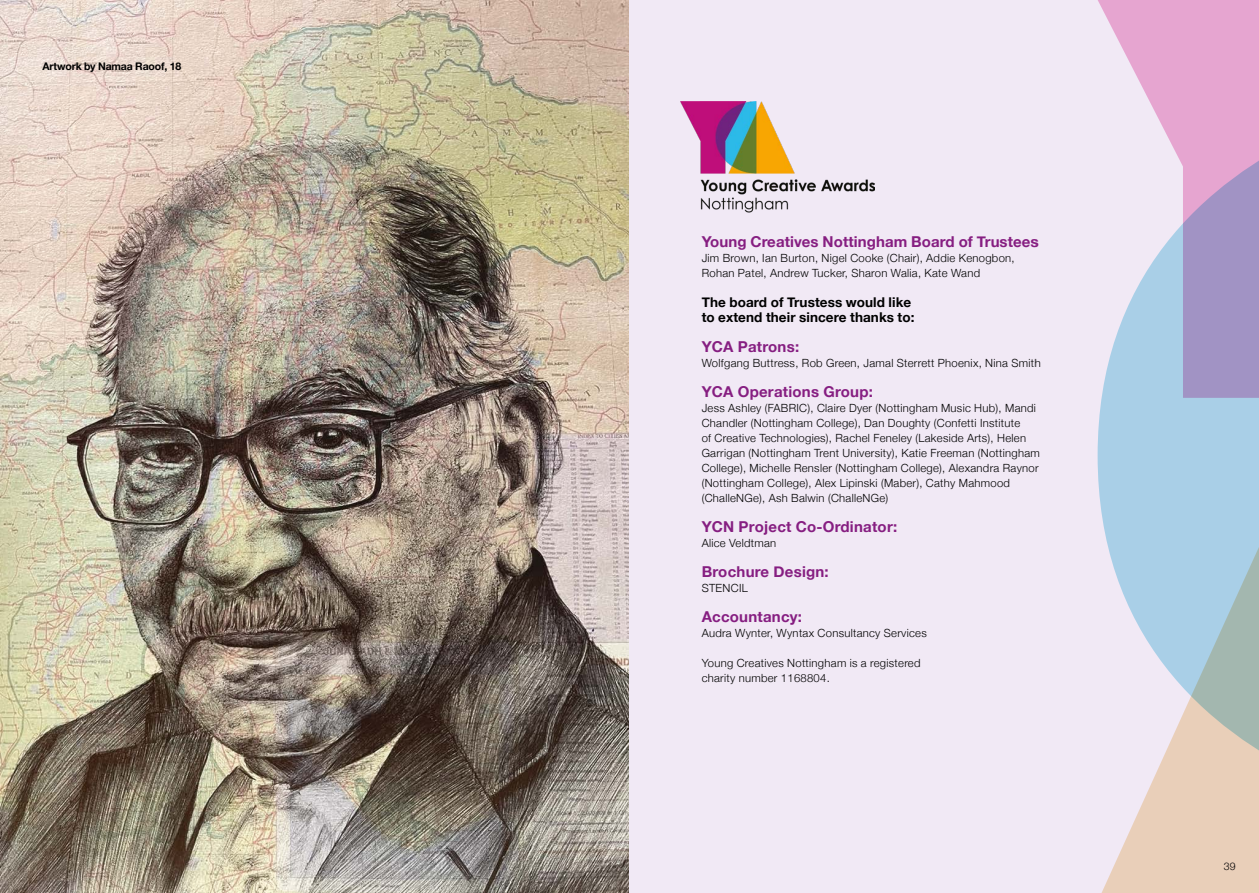
<style>
.page{position:relative;width:1259px;height:893px;background:#fff}
.page>*{position:absolute;margin:0;border:0;box-sizing:border-box;transform-origin:0 0}
.t1{font:700 15px "Helvetica Neue";letter-spacing:.015em;color:#861e81}
.t2{font:700 13.5px/15px "Helvetica Neue";letter-spacing:.005em;color:#000}
.t3{font:300 11.25px/15px "Helvetica Neue";letter-spacing:.025em;color:#000}
.t4{font:700 10.5px "Helvetica Neue";letter-spacing:-.015em;color:#000}
.t5{font:300 10.5px "Helvetica Neue";color:#000}
</style>
<div class="page">
<img style="left:0;top:0;width:629px;height:893px">
<div style="left:629px;top:0;width:630px;height:893px;background:#f1e9f5"></div>
<img style="left:680px;top:101px;width:194px;height:112px">
<svg style="left:1098px;top:0;width:161px;height:76px;fill:#e6a5d0"></svg>
<svg style="left:1097px;top:76px;width:162px;height:471px"></svg>
<svg style="left:1101px;top:547px;width:158px;height:346px"></svg>
<p class="t4" style="left:43px;top:58px;width:140px">Artwork by Namaa Raoof, 18</p>
<h1 class="t1" style="left:701px;top:230px;width:338px">Young Creatives Nottingham Board of Trustees</h1>
<p class="t3" style="left:701px;top:250px;width:314px">Jim Brown, Ian Burton, Nigel Cooke (Chair), Addie Kenogbon,<br>Rohan Patel, Andrew Tucker, Sharon Walia, Kate Wand</p>
<p class="t2" style="left:701px;top:295px;width:214px">The board of Trustess would like to extend their sincere thanks to:</p>
<h1 class="t1" style="left:701px;top:335px;width:99px">YCA Patrons:</h1>
<p class="t3" style="left:701px;top:355px;width:340px">Wolfgang Buttress, Rob Green, Jamal Sterrett Phoenix, Nina Smith</p>
<h1 class="t1" style="left:701px;top:380px;width:173px">YCA Operations Group:</h1>
<p class="t3" style="left:701px;top:400px;width:340px">Jess Ashley (FABRIC), Claire Dyer (Nottingham Music Hub), Mandi Chandler (Nottingham College), Dan Doughty (Confetti Institute<br>of Creative Technologies), Rachel Feneley (Lakeside Arts), Helen Garrigan (Nottingham Trent University), Katie Freeman (Nottingham College), Michelle Rensler (Nottingham College), Alexandra Raynor (Nottingham College), Alex Lipinski (Maber), Cathy Mahmood (ChalleNGe), Ash Balwin (ChalleNGe)</p>
<h1 class="t1" style="left:701px;top:515px;width:197px">YCN Project Co-Ordinator:</h1>
<p class="t3" style="left:701px;top:535px;width:76px">Alice Veldtman</p>
<h1 class="t1" style="left:701px;top:560px;width:129px">Brochure Design:</h1>
<p class="t3" style="left:701px;top:580px;width:48px">STENCIL</p>
<h1 class="t1" style="left:701px;top:605px;width:102px">Accountancy:</h1>
<p class="t3" style="left:701px;top:625px;width:227px">Audra Wynter, Wyntax Consultancy Services</p>
<p class="t3" style="left:701px;top:655px;width:220px">Young Creatives Nottingham is a registered charity number 1168804.</p>
<p class="t5" style="left:1224px;top:857px;width:13px">39</p>
</div>
